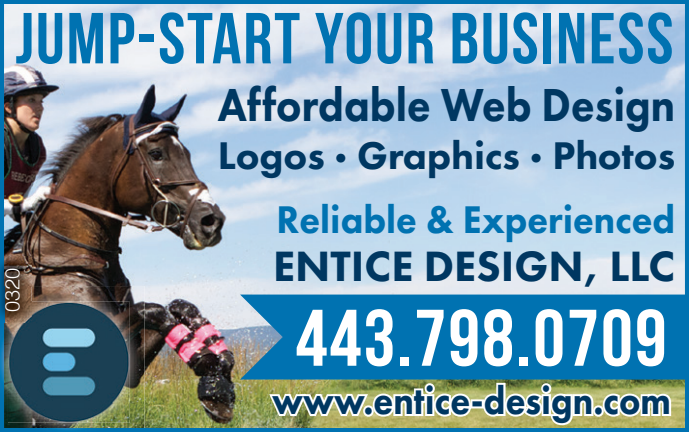
<style>
.page{position:relative;width:689px;height:432px;background:#fff}
.page>*{position:absolute;margin:0;border:0;box-sizing:border-box;transform-origin:0 0}
.t1{font:80px "Bebas Neue";letter-spacing:.025em;color:#fff}
.t2{font:72px "Bebas Neue";letter-spacing:.025em;color:#0072b1}
.t3{font:800 48px "Futura PT";color:#003761;scale:.9 1}
.t4{font:800 44px "Futura PT";color:#003761}
.t5{font:800 40px/64px "Futura PT";color:#0072b1;text-align:right;scale:.95 1}
.t6{font:800 40px "Futura PT";color:#003761;scale:.91 1}
.t7{font:300 20px "Helvetica";color:#fff}
.s1{color:#003761}
.s2{font-size:32px;color:#003761}
</style>
<div class="page">
<img style="left:0;top:0;width:688px;height:432px">
<div style="left:240px;top:295px;width:448px;height:85px;background:#0072b1"></div>
<div style="left:424px;top:383px;width:10px;height:11px;border:4px solid #fff;border-radius:50%"></div>
<svg style="left:266px;top:386px;width:207px;height:34px"></svg>
<div style="left:470px;top:399px;width:13px;height:9px;border:4px solid #fff"></div>
<svg style="left:480px;top:381px;width:192px;height:47px"></svg>
<img style="left:31px;top:286px;width:113px;height:37px">
<img style="left:0;top:323px;width:144px;height:109px">
<img style="left:8px;top:302px;width:122px;height:121px">
<img style="left:0;top:256px;width:31px;height:67px">
<img style="left:0;top:286px;width:4px;height:37px">
<img style="left:8px;top:302px;width:23px;height:21px">
<h2 class="t2" style="left:16px;top:-1px;width:659px">JUMP-START YOUR BUSINESS</h2>
<p class="t7" style="left:-5px;top:312px;width:46px;rotate:-90deg">0320</p>
<p class="t3" style="left:217px;top:75px;width:509px">Affordable Web Design</p>
<p class="t5" style="left:217px;top:123px;width:482px"><span class="s1">Logos</span><span class="s2">•</span><span class="s1">Graphics</span><span class="s2">•</span><span class="s1">Photos<br></span>Reliable &amp; Experienced</p>
<p class="t4" style="left:273px;top:239px;width:403px">ENTICE DESIGN, LLC</p>
<h1 class="t1" style="left:295px;top:294px;width:372px">443.798.0709</h1>
<p class="t6" style="left:272px;top:376px;width:439px">www.entice-design.com</p>
</div>
